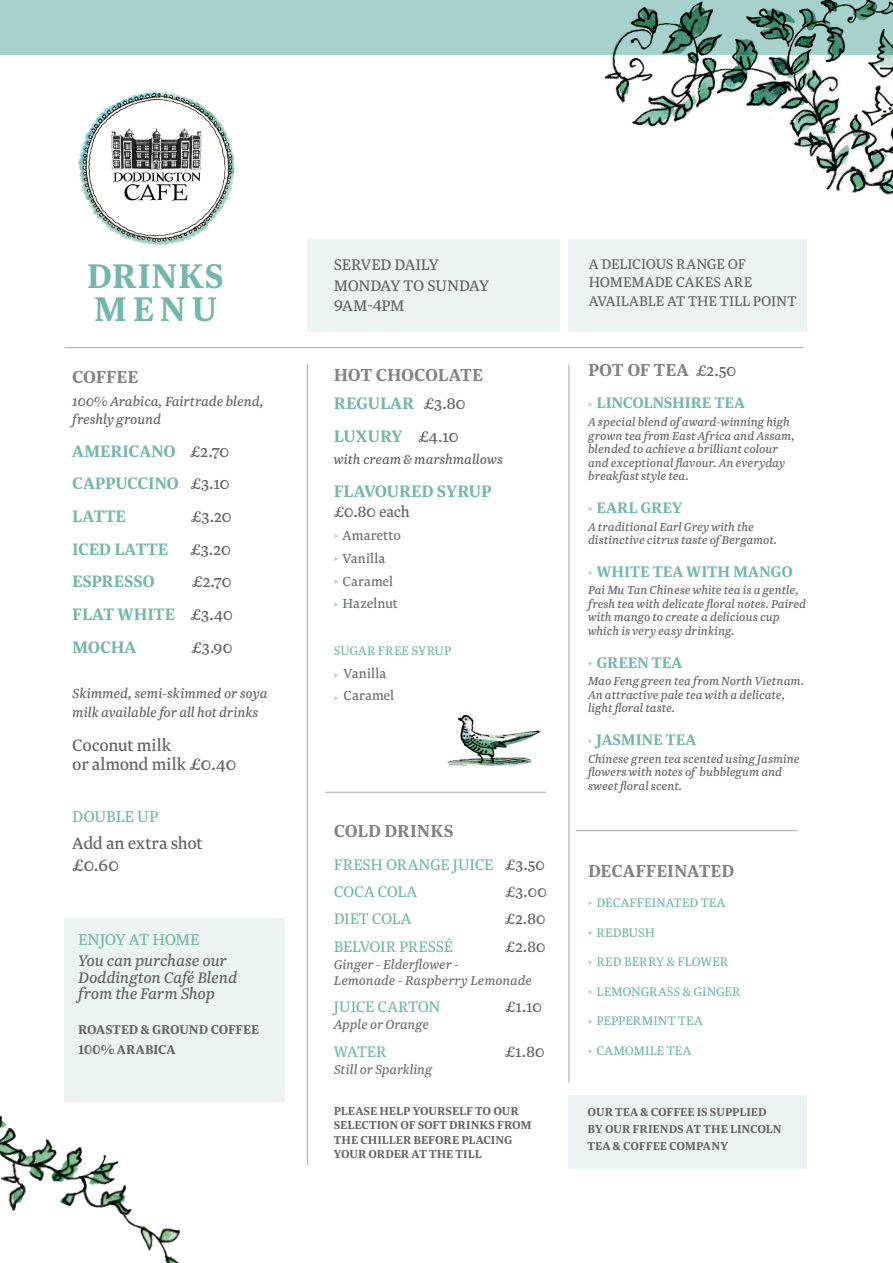
<style>
.page{position:relative;width:893px;height:1263px;background:#fff}
.page>*{position:absolute;margin:0;border:0;box-sizing:border-box;transform-origin:0 0}
.t1{font:700 40.2px/33.2px "Newzald";letter-spacing:.04em;color:#72b7ac}
.t2{font:700 20.4px "Newzald";color:#808285}
.t3{font:700 19.5px "Newzald";letter-spacing:-.005em;color:#72b7ac}
.t4{font:19.35px "Newzald";letter-spacing:-.015em;color:#636366}
.t5{font:18.45px "Newzald";letter-spacing:-.02em;color:#72b7ac}
.t6{font:18px "Newzald";letter-spacing:-.01em;color:#72b7ac}
.t7{font:700 18px "Newzald";color:#72b7ac}
.t8{font:italic 18px/16.5px "Newzald";letter-spacing:-.01em;color:#636366}
.t9{font:18px "Newzald";letter-spacing:-.025em;color:#636366}
.t10{font:17.4px "Newzald";letter-spacing:-.02em;color:#636366}
.t11{font:16.5px/18.5px "Newzald";letter-spacing:-.005em;color:#636366}
.t12{font:italic 15.45px/18.6px "Newzald";color:#636366}
.t13{font:15.45px "Newzald";letter-spacing:.005em;color:#6c6d70}
.t14{font:italic 15px "Newzald";color:#6c6d70}
.t15{font:700 15px "Newzald";color:#636366}
.t16{font:14.55px "Newzald";color:#72b7ac}
.t17{font:italic 13.5px/13.5px "Newzald";color:#636366}
.t18{font:700 13.5px/14.5px "Newzald";letter-spacing:.005em;color:#636366}
.s1{font-weight:400;font-size:18px;color:#636366}
.s2{font-size:17.4px;color:#636366}
</style>
<div class="page">
<svg style="left:334px;top:534px;width:4px;height:4px"></svg>
<svg style="left:334px;top:556px;width:4px;height:5px"></svg>
<svg style="left:334px;top:579px;width:4px;height:5px"></svg>
<svg style="left:334px;top:602px;width:4px;height:5px"></svg>
<svg style="left:334px;top:673px;width:4px;height:5px"></svg>
<svg style="left:334px;top:696px;width:4px;height:4px"></svg>
<svg style="left:588px;top:402px;width:5px;height:5px"></svg>
<svg style="left:588px;top:506px;width:5px;height:5px"></svg>
<svg style="left:588px;top:570px;width:5px;height:5px"></svg>
<svg style="left:588px;top:661px;width:5px;height:5px"></svg>
<svg style="left:588px;top:739px;width:5px;height:4px"></svg>
<svg style="left:588px;top:901px;width:5px;height:4px"></svg>
<svg style="left:588px;top:930px;width:5px;height:5px"></svg>
<svg style="left:588px;top:960px;width:5px;height:5px"></svg>
<svg style="left:588px;top:1019px;width:5px;height:5px"></svg>
<svg style="left:588px;top:1049px;width:5px;height:4px"></svg>
<div style="left:64px;top:918px;width:221px;height:184px;background:#ebf4f3"></div>
<img style="left:0;top:1115px;width:180px;height:148px">
<div style="left:568px;top:1095px;width:239px;height:73px;background:#ebf4f3"></div>
<img style="left:447px;top:714px;width:94px;height:52px">
<hr style="left:307px;top:364px;width:1px;height:801px;background:#a8a9ad">
<hr style="left:569px;top:364px;width:1px;height:719px;background:#a8a9ad">
<div style="left:0;top:0;width:893px;height:54px;background:#a6d1cd"></div>
<img style="left:78px;top:91px;width:157px;height:154px">
<img style="left:106px;top:123px;width:99px;height:83px">
<div style="left:568px;top:239px;width:239px;height:93px;background:#ebf4f3"></div>
<div style="left:307px;top:239px;width:253px;height:93px;background:#ebf4f3"></div>
<hr style="left:64px;top:347px;width:740px;height:1px;background:#a8a9ad">
<img style="left:588px;top:0;width:305px;height:196px">
<hr style="left:576px;top:830px;width:221px;height:1px;background:#a8a9ad">
<hr style="left:325px;top:792px;width:221px;height:1px;background:#a8a9ad">
<p class="t1" style="left:87px;top:258px;width:139px">DRINKS<br>MENU</p>
<p class="t9" style="left:334px;top:254px;width:107px">SERVED DAILY</p>
<p class="t9" style="left:334px;top:274px;width:157px">MONDAY TO SUNDAY</p>
<p class="t9" style="left:334px;top:295px;width:72px">9AM-4PM</p>
<p class="t2" style="left:72px;top:363px;width:68px">COFFEE</p>
<p class="t12" style="left:72px;top:391px;width:193px">100% Arabica, Fairtrade blend, freshly ground</p>
<p class="t3" style="left:72px;top:438px;width:159px">AMERICANO <span class="s1">£2.70</span></p>
<p class="t3" style="left:72px;top:471px;width:159px">CAPPUCCINO <span class="s1">£3.10</span></p>
<p class="t3" style="left:72px;top:504px;width:55px">LATTE</p>
<p class="t9" style="left:191px;top:506px;width:42px">£3.20</p>
<p class="t3" style="left:72px;top:536px;width:160px">ICED LATTE <span class="s1">£3.20</span></p>
<p class="t3" style="left:72px;top:569px;width:84px">ESPRESSO</p>
<p class="t9" style="left:192px;top:571px;width:41px">£2.70</p>
<p class="t3" style="left:72px;top:601px;width:162px">FLAT WHITE <span class="s1">£3.40</span></p>
<p class="t3" style="left:72px;top:634px;width:66px">MOCHA</p>
<p class="t9" style="left:191px;top:636px;width:43px">£3.90</p>
<p class="t12" style="left:72px;top:684px;width:197px">Skimmed, semi-skimmed or soya milk available for all hot drinks</p>
<p class="t4" style="left:72px;top:733px;width:100px">Coconut milk</p>
<p class="t4" style="left:72px;top:752px;width:166px">or almond milk £0.40</p>
<p class="t5" style="left:72px;top:805px;width:88px">DOUBLE UP</p>
<p class="t4" style="left:72px;top:831px;width:132px">Add an extra shot</p>
<p class="t4" style="left:72px;top:853px;width:48px">£0.60</p>
<p class="t5" style="left:78px;top:928px;width:123px">ENJOY AT HOME</p>
<p class="t8" style="left:78px;top:952px;width:160px">You can purchase our<br>Doddington Café Blend from the Farm Shop</p>
<p class="t15" style="left:78px;top:1019px;width:182px">ROASTED &amp; GROUND COFFEE</p>
<p class="t15" style="left:78px;top:1039px;width:99px">100% ARABICA</p>
<p class="t2" style="left:334px;top:361px;width:151px">HOT CHOCOLATE</p>
<p class="t3" style="left:334px;top:390px;width:134px">REGULAR <span class="s1">£3.80</span></p>
<p class="t3" style="left:334px;top:423px;width:126px">LUXURY <span class="s1">£4.10</span></p>
<p class="t12" style="left:334px;top:450px;width:171px">with cream &amp; marshmallows</p>
<p class="t3" style="left:334px;top:479px;width:159px">FLAVOURED SYRUP</p>
<p class="t10" style="left:334px;top:501px;width:78px">£0.80 each</p>
<p class="t13" style="left:343px;top:526px;width:60px">Amaretto</p>
<p class="t13" style="left:343px;top:549px;width:44px">Vanilla</p>
<p class="t13" style="left:343px;top:572px;width:52px">Caramel</p>
<p class="t13" style="left:343px;top:594px;width:57px">Hazelnut</p>
<p class="t16" style="left:334px;top:642px;width:119px">SUGAR FREE SYRUP</p>
<p class="t13" style="left:344px;top:664px;width:44px">Vanilla</p>
<p class="t13" style="left:344px;top:686px;width:52px">Caramel</p>
<p class="t2" style="left:334px;top:818px;width:121px">COLD DRINKS</p>
<p class="t6" style="left:334px;top:853px;width:213px">FRESH ORANGE JUICE <span class="s2">£3.50</span></p>
<p class="t6" style="left:334px;top:881px;width:85px">COCA COLA</p>
<p class="t10" style="left:505px;top:881px;width:43px">£3.00</p>
<p class="t6" style="left:334px;top:908px;width:79px">DIET COLA</p>
<p class="t10" style="left:505px;top:908px;width:42px">£2.80</p>
<p class="t6" style="left:334px;top:935px;width:121px">BELVOIR PRESSÉ</p>
<p class="t10" style="left:505px;top:936px;width:42px">£2.80</p>
<p class="t14" style="left:334px;top:955px;width:127px">Ginger - Elderflower -</p>
<p class="t14" style="left:334px;top:971px;width:200px">Lemonade - Raspberry Lemonade</p>
<p class="t6" style="left:334px;top:996px;width:108px">JUICE CARTON</p>
<p class="t10" style="left:505px;top:996px;width:38px">£1.10</p>
<p class="t14" style="left:334px;top:1015px;width:96px">Apple or Orange</p>
<p class="t6" style="left:334px;top:1040px;width:54px">WATER</p>
<p class="t10" style="left:505px;top:1041px;width:41px">£1.80</p>
<p class="t14" style="left:334px;top:1060px;width:100px">Still or Sparkling</p>
<p class="t18" style="left:334px;top:1103px;width:199px">PLEASE HELP YOURSELF TO OUR<br>SELECTION OF SOFT DRINKS FROM<br>THE CHILLER BEFORE PLACING<br>YOUR ORDER AT THE TILL</p>
<p class="t11" style="left:589px;top:255px;width:209px">A DELICIOUS RANGE OF<br>HOMEMADE CAKES ARE<br>AVAILABLE AT THE TILL POINT</p>
<p class="t2" style="left:588px;top:357px;width:150px">POT OF TEA <span class="s1">£2.50</span></p>
<p class="t7" style="left:596px;top:391px;width:150px">LINCOLNSHIRE TEA</p>
<p class="t17" style="left:588px;top:415px;width:208px">A special blend of award-winning high grown tea from East Africa and Assam, blended to achieve a brilliant colour and exceptional flavour. An everyday breakfast style tea.</p>
<p class="t7" style="left:596px;top:496px;width:87px">EARL GREY</p>
<p class="t17" style="left:588px;top:519px;width:191px">A traditional Earl Grey with the distinctive citrus taste of Bergamot.</p>
<p class="t7" style="left:596px;top:560px;width:198px">WHITE TEA WITH MANGO</p>
<p class="t17" style="left:588px;top:583px;width:220px">Pai Mu Tan Chinese white tea is a gentle, fresh tea with delicate floral notes. Paired with mango to create a delicious cup which is very easy drinking.</p>
<p class="t7" style="left:596px;top:651px;width:87px">GREEN TEA</p>
<p class="t17" style="left:588px;top:674px;width:217px">Mao Feng green tea from North Vietnam.<br>An attractive pale tea with a delicate, light floral taste.</p>
<p class="t7" style="left:596px;top:728px;width:101px">JASMINE TEA</p>
<p class="t17" style="left:588px;top:752px;width:213px">Chinese green tea scented using Jasmine flowers with notes of bubblegum and sweet floral scent.</p>
<p class="t2" style="left:588px;top:858px;width:148px">DECAFFEINATED</p>
<p class="t16" style="left:596px;top:894px;width:130px">DECAFFEINATED TEA</p>
<p class="t16" style="left:596px;top:923px;width:60px">REDBUSH</p>
<p class="t16" style="left:596px;top:953px;width:133px">RED BERRY &amp; FLOWER</p>
<p class="t16" style="left:596px;top:982px;width:146px">LEMONGRASS &amp; GINGER</p>
<p class="t16" style="left:596px;top:1012px;width:108px">PEPPERMINT TEA</p>
<p class="t16" style="left:596px;top:1042px;width:96px">CAMOMILE TEA</p>
<p class="t18" style="left:588px;top:1104px;width:181px">OUR TEA &amp; COFFEE IS SUPPLIED</p>
<p class="t18" style="left:588px;top:1121px;width:196px">BY OUR FRIENDS AT THE LINCOLN</p>
<p class="t18" style="left:588px;top:1138px;width:142px">TEA &amp; COFFEE COMPANY</p>
</div>
